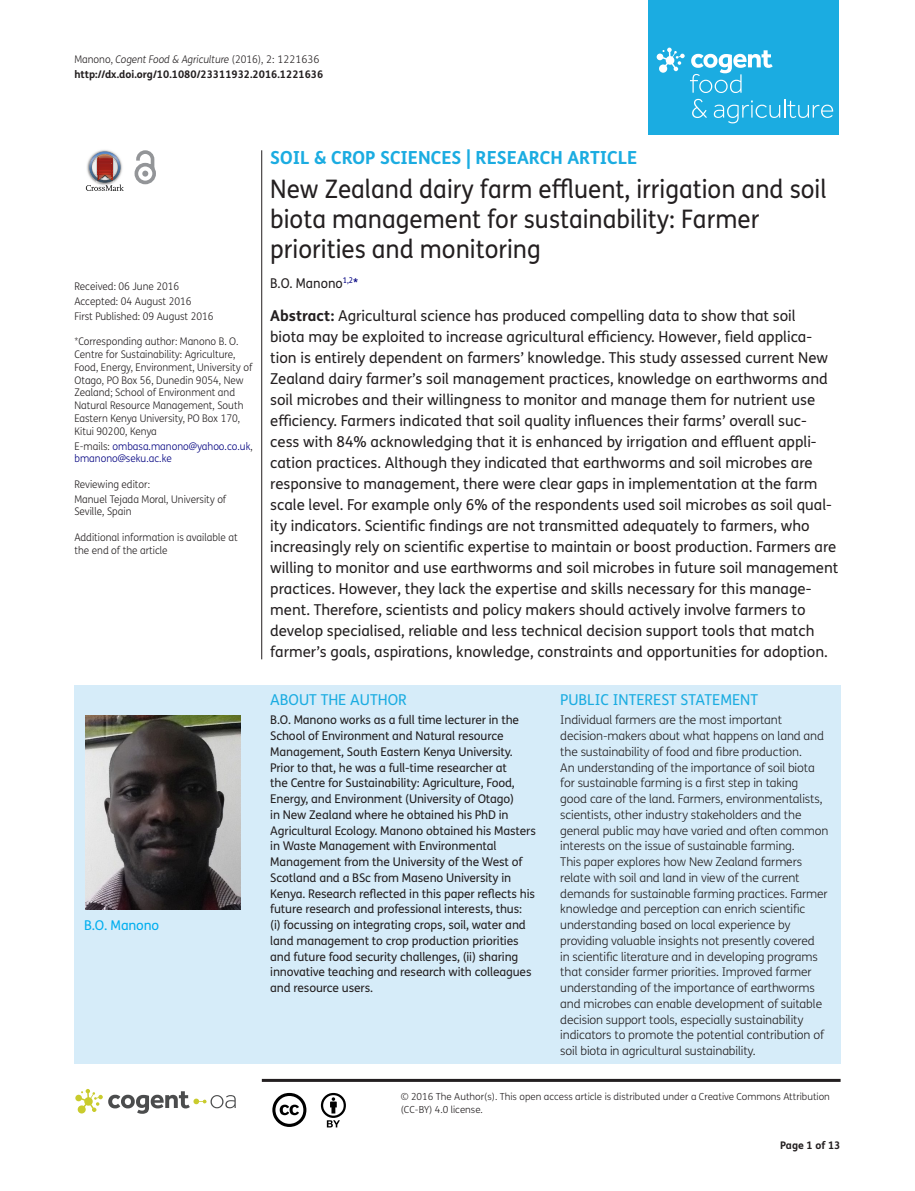
<style>
.page{position:relative;width:915px;height:1191px;background:#fff}
.page>*{position:absolute;margin:0;border:0;box-sizing:border-box;transform-origin:0 0}
.t1{font:25.5px/30px "FS Me Pro";color:#231f20;scale:.95 1}
.t2{font:700 18px "FS Me Pro";color:#1bace1}
.t3{font:15px/21px "FS Me Pro";color:#231f20}
.t4{font:15px "FS Me Pro";color:#1bace1}
.t5{font:13.5px "FS Me Pro";color:#231f20;scale:.95 1}
.t6{font:13.5px "FS Me Pro";letter-spacing:-.01em;color:#00aeef}
.t7{font:300 12px/15.8px "FS Me Pro";letter-spacing:-.01em;color:#231f20}
.t8{font:12px/15.8px "FS Me Pro";letter-spacing:-.01em;color:#231f20}
.t9{font:300 10.5px/12.8px "FS Me Pro";color:#231f20;scale:.95 1}
.t10{font:700 10.5px/15px "FS Me Pro";color:#231f20}
.t11{font:300 10.5px/12.8px "FS Me Pro";color:#000080;scale:.95 1}
.t12{font:300 9.75px/12.8px "FS Me Pro";color:#231f20}
.s1{font-weight:300}
.s2{font-weight:300;font-style:italic}
.s3{color:#231f20}
.s4{color:#000080}
.s5{font-weight:700}
</style>
<div class="page">
<div style="left:648px;top:0;width:190px;height:134px;background:#1bace1"></div>
<svg style="left:656px;top:48px;width:116px;height:45px"></svg>
<svg style="left:692px;top:99px;width:15px;height:19px"></svg>
<svg style="left:713px;top:99px;width:119px;height:24px"></svg>
<div style="left:74px;top:685px;width:766px;height:378px;background:#d6ecf9"></div>
<svg style="left:86px;top:151px;width:38px;height:40px"></svg>
<svg style="left:134px;top:150px;width:22px;height:34px"></svg>
<hr style="left:261px;top:150px;width:1px;height:509px;background:#231f20">
<hr style="left:262px;top:1078px;width:578px;height:3px;background:#231f20">
<svg style="left:75px;top:1089px;width:161px;height:24px"></svg>
<svg style="left:272px;top:1093px;width:34px;height:34px"></svg>
<svg style="left:321px;top:1093px;width:25px;height:34px"></svg>
<img style="left:85px;top:715px;width:155px;height:194px">
<p class="t10" style="left:74px;top:51px;width:250px"><span class="s1">Manono,</span> <span class="s2">Cogent Food &amp; Agriculture</span> <span class="s1">(2016), 2: 1221636 </span>http://dx.doi.org/10.1080/23311932.2016.1221636</p>
<p class="t9" style="left:74px;top:279px;width:148px;line-height:14.9px">Received: 06 June 2016<br>Accepted: 04 August 2016<br>First Published: 09 August 2016</p>
<p class="t9" style="left:74px;top:335px;width:189px">*Corresponding author: Manono B. O.<br>Centre for Sustainability: Agriculture, Food, Energy, Environment, University of Otago, PO Box 56, Dunedin 9054, New Zealand; School of Environment and Natural Resource Management, South Eastern Kenya University, PO Box 170, Kitui 90200, Kenya</p>
<p class="t11" style="left:74px;top:439px;width:189px"><span class="s3">E-mails:</span> ombasa.manono@yahoo.co.uk<span class="s3">, </span>bmanono@seku.ac.ke</p>
<p class="t9" style="left:74px;top:476px;width:161px;line-height:14.9px">Reviewing editor:<br>Manuel Tejada Moral, University of</p>
<p class="t9" style="left:74px;top:505px;width:61px">Seville, Spain</p>
<p class="t9" style="left:74px;top:530px;width:173px">Additional information is available at the end of the article</p>
<p class="t6" style="left:84px;top:916px;width:76px">B.O. Manono</p>
<p class="t2" style="left:270px;top:143px;width:368px">SOIL &amp; CROP SCIENCES | RESEARCH ARTICLE</p>
<h1 class="t1" style="left:270px;top:174px;width:587px">New Zealand dairy farm effluent, irrigation and soil biota management for sustainability: Farmer priorities and monitoring</h1>
<p class="t5" style="left:270px;top:273px;width:94px">B.O. Manono<sup>1,2</sup><span class="s4">*</span></p>
<p class="t3" style="left:270px;top:305px;width:569px"><span class="s5">Abstract:</span> Agricultural science has produced compelling data to show that soil<br>biota may be exploited to increase agricultural efficiency. However, field applica&shy;tion is entirely dependent on farmers’ knowledge. This study assessed current New Zealand dairy farmer’s soil management practices, knowledge on earthworms and soil microbes and their willingness to monitor and manage them for nutrient use efficiency. Farmers indicated that soil quality influences their farms’ overall suc&shy;cess with 84% acknowledging that it is enhanced by irrigation and effluent appli&shy;cation practices. Although they indicated that earthworms and soil microbes are responsive to management, there were clear gaps in implementation at the farm scale level. For example only 6% of the respondents used soil microbes as soil qual&shy;ity indicators. Scientific findings are not transmitted adequately to farmers, who increasingly rely on scientific expertise to maintain or boost production. Farmers are willing to monitor and use earthworms and soil microbes in future soil management practices. However, they lack the expertise and skills necessary for this manage&shy;ment. Therefore, scientists and policy makers should actively involve farmers to develop specialised, reliable and less technical decision support tools that match farmer’s goals, aspirations, knowledge, constraints and opportunities for adoption.</p>
<p class="t4" style="left:270px;top:689px;width:138px">ABOUT THE AUTHOR</p>
<p class="t8" style="left:270px;top:712px;width:267px">B.O. Manono works as a full time lecturer in the School of Environment and Natural resource Management, South Eastern Kenya University.<br>Prior to that, he was a full-time researcher at<br>the Centre for Sustainability: Agriculture, Food, Energy, and Environment (University of Otago)<br>in New Zealand where he obtained his PhD in Agricultural Ecology. Manono obtained his Masters in Waste Management with Environmental Management from the University of the West of Scotland and a BSc from Maseno University in Kenya. Research reflected in this paper reflects his future research and professional interests, thus:<br>(i) focussing on integrating crops, soil, water and land management to crop production priorities and future food security challenges, (ii) sharing innovative teaching and research with colleagues and resource users.</p>
<p class="t4" style="left:560px;top:689px;width:199px">PUBLIC INTEREST STATEMENT</p>
<p class="t7" style="left:560px;top:712px;width:269px">Individual farmers are the most important decision-makers about what happens on land and the sustainability of food and fibre production.<br>An understanding of the importance of soil biota for sustainable farming is a first step in taking<br>good care of the land. Farmers, environmentalists, scientists, other industry stakeholders and the general public may have varied and often common interests on the issue of sustainable farming.<br>This paper explores how New Zealand farmers relate with soil and land in view of the current demands for sustainable farming practices. Farmer knowledge and perception can enrich scientific understanding based on local experience by providing valuable insights not presently covered<br>in scientific literature and in developing programs that consider farmer priorities. Improved farmer understanding of the importance of earthworms and microbes can enable development of suitable decision support tools, especially sustainability indicators to promote the potential contribution of soil biota in agricultural sustainability.</p>
<p class="t12" style="left:400px;top:1090px;width:430px">© 2016 The Author(s). This open access article is distributed under a Creative Commons Attribution (CC-BY) 4.0 license.</p>
<p class="t10" style="left:780px;top:1137px;width:62px">Page 1 of 13</p>
</div>
